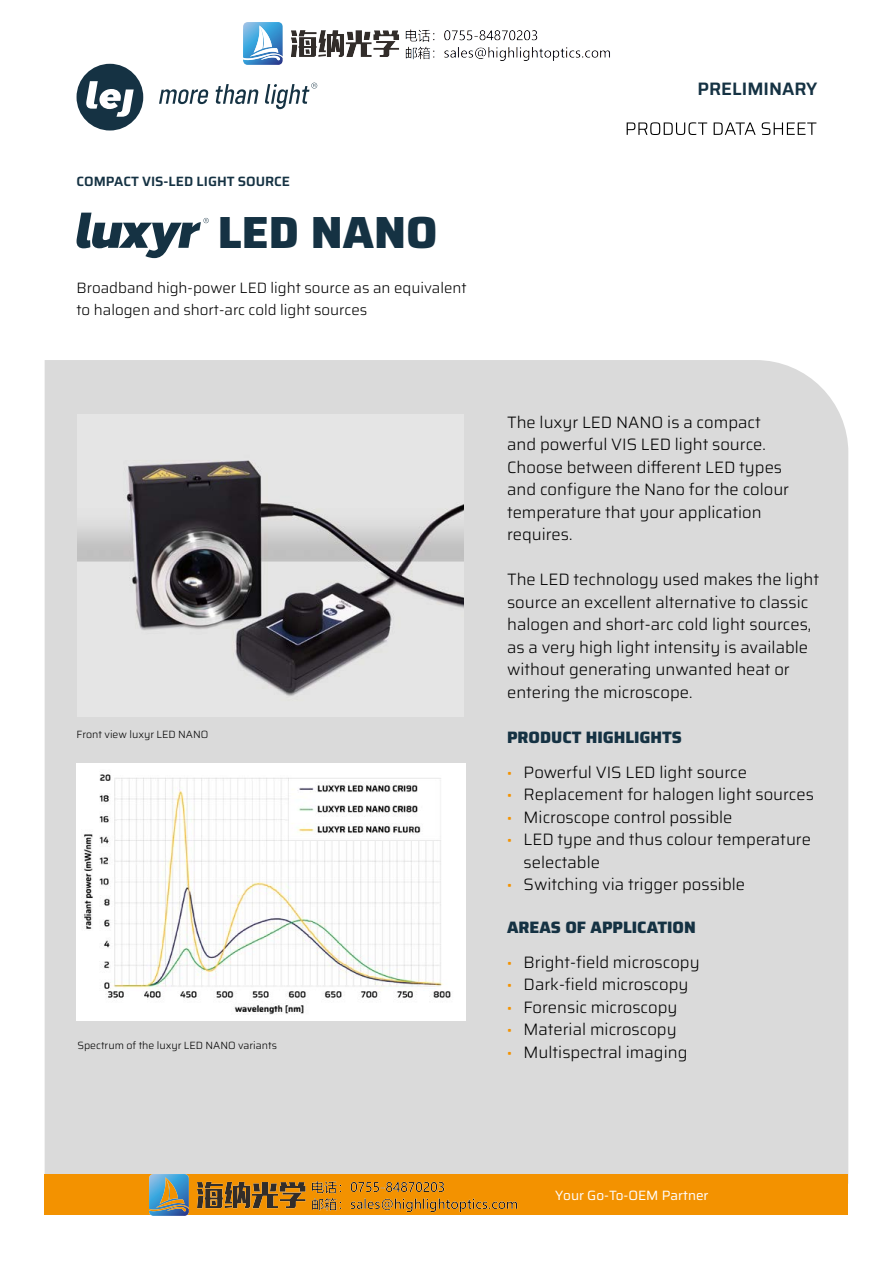
<style>
.page{position:relative;width:893px;height:1263px;background:#fff}
.page>*{position:absolute;margin:0;border:0;box-sizing:border-box;transform-origin:0 0}
.t1{font:800 45px "Saira";color:#153243}
.t2{font:600 18px "Saira";color:#153243}
.t3{font:300 16.5px/22.5px "Saira";color:#000}
.t4{font:800 16.5px "Saira";color:#153243}
.t5{font:300 15px/22.5px "Saira";color:#000}
.t6{font:600 13.5px "Saira";color:#153243}
.t7{font:13.5px "Saira";color:#fff}
.t8{font:300 10.5px "Saira";color:#000}
.s1{font-size:13.5px;color:#f39200}
</style>
<div class="page">
<div style="left:45px;top:360px;width:803px;height:815px;background:#dadada"></div>
<svg style="left:159px;top:89px;width:50px;height:15px"></svg>
<svg style="left:216px;top:84px;width:43px;height:20px"></svg>
<svg style="left:265px;top:83px;width:52px;height:26px"></svg>
<svg style="left:77px;top:64px;width:66px;height:66px"></svg>
<div style="left:45px;top:1175px;width:803px;height:40px;background:#f39200"></div>
<svg style="left:77px;top:213px;width:132px;height:45px"></svg>
<img style="left:77px;top:414px;width:386px;height:302px">
<img style="left:77px;top:763px;width:389px;height:257px">
<svg style="left:627px;top:122px;width:189px;height:13px"></svg>
<img style="left:243px;top:23px;width:367px;height:42px">
<img style="left:149px;top:1174px;width:376px;height:42px">
<p class="t6" style="left:77px;top:171px;width:215px">COMPACT VIS-LED LIGHT SOURCE</p>
<h1 class="t1" style="left:218px;top:195px;width:221px">LED NANO</h1>
<p class="t5" style="left:77px;top:275px;width:392px">Broadband high-power LED light source as an equivalent to halogen and short-arc cold light sources</p>
<p class="t8" style="left:77px;top:726px;width:133px">Front view luxyr LED NANO</p>
<p class="t8" style="left:77px;top:1036px;width:201px">Spectrum of the luxyr LED NANO variants</p>
<p class="t2" style="left:697px;top:74px;width:122px">PRELIMINARY</p>
<p class="t3" style="left:507px;top:410px;width:284px">The luxyr LED NANO is a compact and powerful VIS LED light source.<br>Choose between different LED types and configure the Nano for the colour temperature that your application requires.</p>
<p class="t3" style="left:507px;top:567px;width:313px">The LED technology used makes the light source an excellent alternative to classic halogen and short-arc cold light sources, as a very high light intensity is available without generating unwanted heat or entering the microscope.</p>
<p class="t4" style="left:507px;top:723px;width:176px">PRODUCT HIGHLIGHTS</p>
<p class="t3" style="left:507px;top:760px;width:241px"><span class="s1">•</span> Powerful VIS LED light source</p>
<p class="t3" style="left:507px;top:783px;width:308px"><span class="s1">•</span> Replacement for halogen light sources</p>
<p class="t3" style="left:507px;top:805px;width:227px"><span class="s1">•</span> Microscope control possible</p>
<p class="t3" style="left:524px;top:828px;width:289px;text-indent:-16px"><span class="s1">•</span> LED type and thus colour temperature selectable</p>
<p class="t3" style="left:507px;top:873px;width:239px"><span class="s1">•</span> Switching via trigger possible</p>
<p class="t4" style="left:507px;top:913px;width:190px">AREAS OF APPLICATION</p>
<p class="t3" style="left:507px;top:950px;width:194px"><span class="s1">•</span> Bright-field microscopy</p>
<p class="t3" style="left:507px;top:973px;width:183px"><span class="s1">•</span> Dark-field microscopy</p>
<p class="t3" style="left:507px;top:995px;width:172px"><span class="s1">•</span> Forensic microscopy</p>
<p class="t3" style="left:507px;top:1018px;width:171px"><span class="s1">•</span> Material microscopy</p>
<p class="t3" style="left:507px;top:1040px;width:182px"><span class="s1">•</span> Multispectral imaging</p>
<p class="t7" style="left:555px;top:1184px;width:155px">Your Go-To-OEM Partner</p>
</div>
